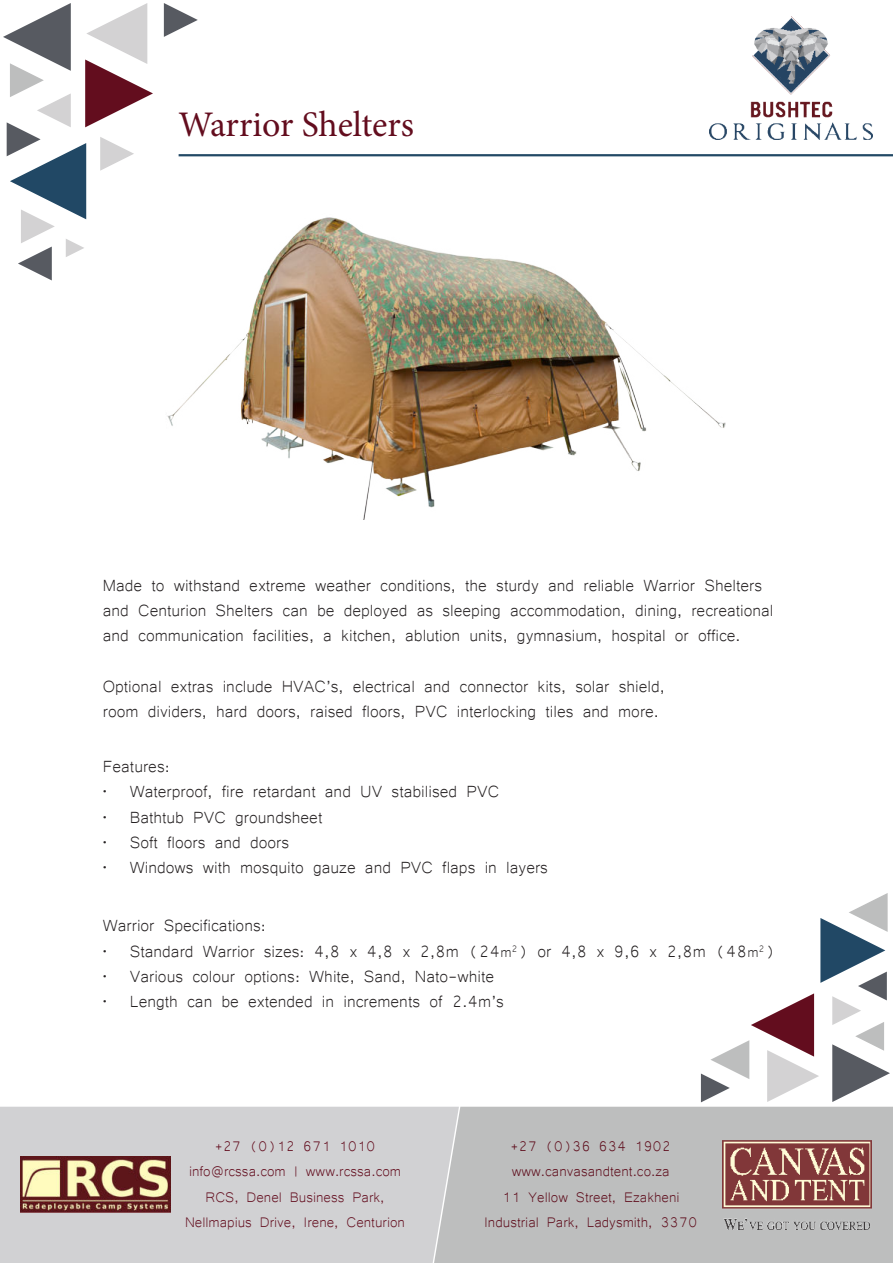
<style>
.page{position:relative;width:893px;height:1263px;background:#fff}
.page>*{position:absolute;margin:0;border:0;box-sizing:border-box;transform-origin:0 0}
.t1{font:36px "Minion Pro";letter-spacing:-.005em;color:#630d1e}
.t2{font:21px/25.2px "Microsoft Yi Baiti";color:#231f20}
.t3{font:18px/25.5px "Microsoft Yi Baiti";color:#630d1e;text-align:center}
.t4{font:18px/25.5px "Microsoft Yi Baiti";color:#5e0c1b;text-align:center}
.s1{font-size:18px}
</style>
<div class="page">
<img style="left:709px;top:17px;width:163px;height:123px">
<hr style="left:179px;top:154px;width:714px;height:2px;background:#224965">
<div style="left:459px;top:1107px;width:434px;height:156px;background:#bdbebe"></div>
<div style="left:0;top:1107px;width:459px;height:156px;background:#d1d1d3"></div>
<img style="left:722px;top:1140px;width:149px;height:89px">
<img style="left:20px;top:1156px;width:150px;height:56px">
<img style="left:167px;top:217px;width:558px;height:302px">
<svg style="left:3px;top:3px;width:150px;height:277px"></svg>
<svg style="left:164px;top:3px;width:34px;height:34px"></svg>
<svg style="left:701px;top:893px;width:189px;height:209px"></svg>
<h1 class="t1" style="left:179px;top:102px;width:237px">Warrior Shelters</h1>
<p class="t2" style="left:103px;top:572px;width:672px">Made to withstand extreme weather conditions, the sturdy and reliable Warrior Shelters and Centurion Shelters can be deployed as sleeping accommodation, dining, recreational and communication facilities, a kitchen, ablution units, gymnasium, hospital or office.</p>
<p class="t2" style="left:103px;top:673px;width:563px">Optional extras include HVAC’s, electrical and connector kits, solar shield, room dividers, hard doors, raised floors, PVC interlocking tiles and more.</p>
<p class="t2" style="left:103px;top:754px;width:69px">Features:</p>
<p class="t2" style="left:103px;top:779px;width:398px">• Waterproof, fire retardant and UV stabilised PVC</p>
<p class="t2" style="left:103px;top:804px;width:221px">• Bathtub PVC groundsheet</p>
<p class="t2" style="left:103px;top:829px;width:188px">• Soft floors and doors</p>
<p class="t2" style="left:103px;top:854px;width:447px">• Windows with mosquito gauze and PVC flaps in layers</p>
<p class="t2" style="left:103px;top:913px;width:165px">Warrior Specifications:</p>
<p class="t2" style="left:103px;top:938px;width:674px">• Standard Warrior sizes: 4,8 x 4,8 x 2,8m (24<span class="s1">m</span><sup>2</sup>) or 4,8 x 9,6 x 2,8m (48<span class="s1">m</span><sup>2</sup>)</p>
<p class="t2" style="left:103px;top:963px;width:393px">• Various colour options: White, Sand, Nato-white</p>
<p class="t2" style="left:103px;top:988px;width:403px">• Length can be extended in increments of 2.4m’s</p>
<p class="t3" style="left:185px;top:1133px;width:221px">+27 (0)12 671 1010 info@rcssa.com | www.rcssa.com<br>RCS, Denel Business Park,<br>Nellmapius Drive, Irene, Centurion</p>
<p class="t4" style="left:484px;top:1133px;width:215px">+27 (0)36 634 1902 www.canvasandtent.co.za<br>11 Yellow Street, Ezakheni<br>Industrial Park, Ladysmith, 3370</p>
</div>
